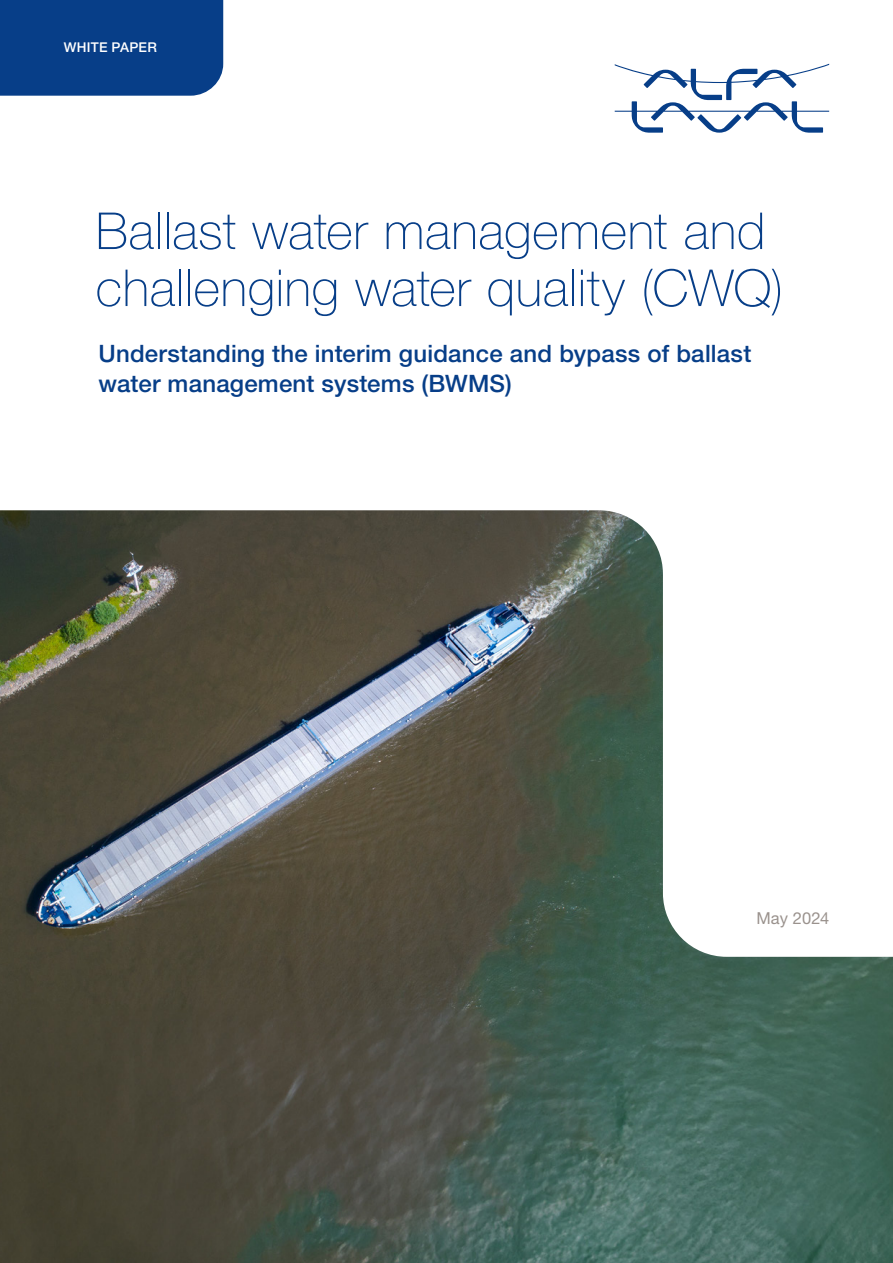
<style>
.page{position:relative;width:893px;height:1263px;background:#fff}
.page>*{position:absolute;margin:0;border:0;box-sizing:border-box;transform-origin:0 0}
.Headline_1{font:100 51px/57px "Helvetica Neue LT Std";letter-spacing:.01em;color:#073e88}
.Sub_headline_1{font:500 24px/30px "Helvetica Neue LT Std";letter-spacing:.01em;color:#073e88}
.Sub_headline_3{font:16.5px "Helvetica Neue LT Std";letter-spacing:-.005em;color:#9a928d}
.t1{font:500 13.5px "Helvetica Neue LT Std";letter-spacing:.02em;color:#fff}
</style>
<div class="page">
<div style="left:0;top:0;width:223px;height:96px;background:#073e88"></div>
<img style="left:0;top:510px;width:893px;height:753px">
<svg style="left:615px;top:64px;width:214px;height:69px"></svg>
<p class="t1" style="left:64px;top:39px;width:95px">WHITE PAPER</p>
<p class="Headline_1" style="left:96px;top:202px;width:689px">Ballast water management and challenging water quality (CWQ)</p>
<p class="Sub_headline_1" style="left:99px;top:338px;width:654px">Understanding the interim guidance and bypass of ballast water management systems (BWMS)</p>
<p class="Sub_headline_3" style="left:756px;top:908px;width:74px">May 2024</p>
</div>
